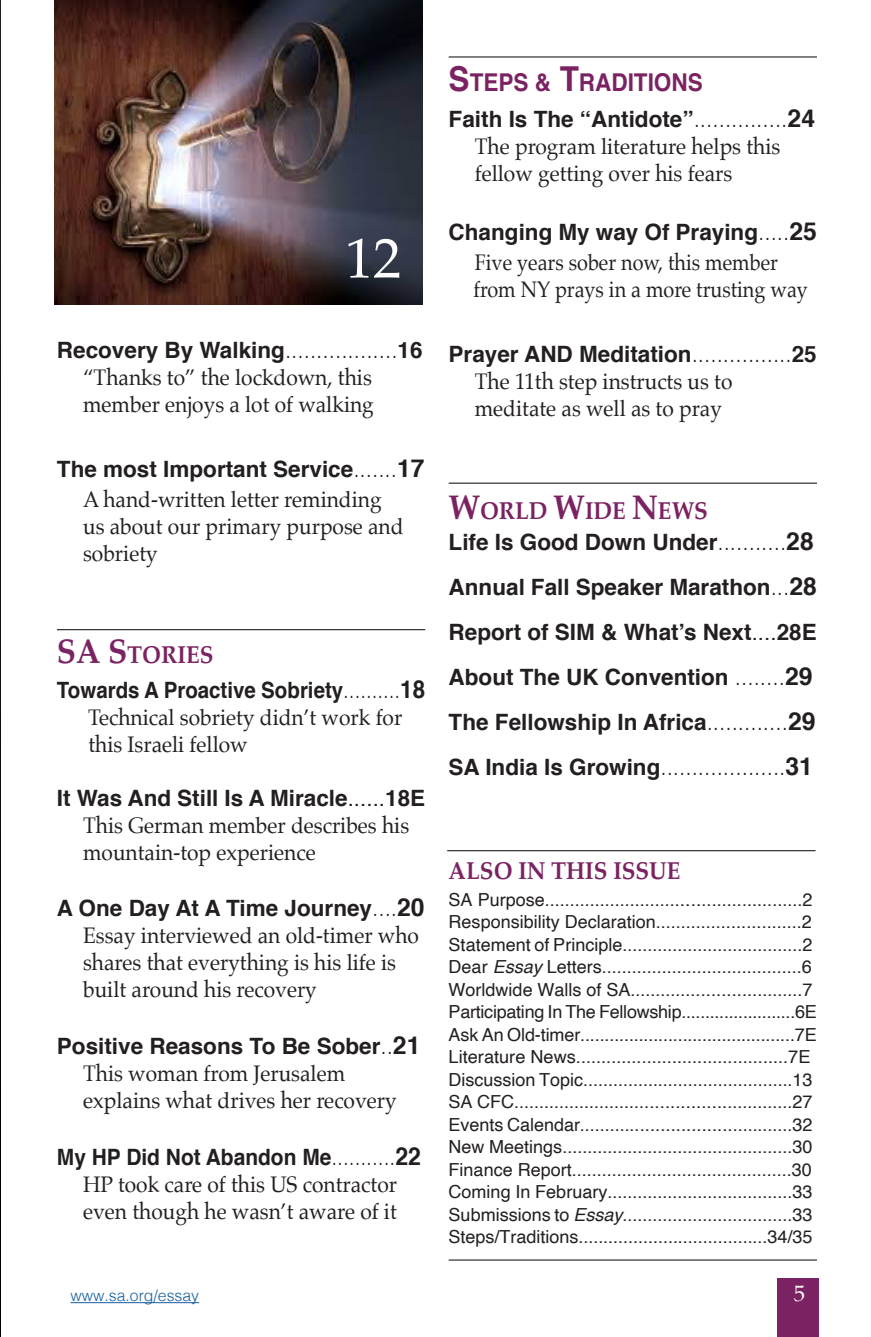
<style>
.page{position:relative;width:871px;height:1337px;background:#fff}
.page>*{position:absolute;margin:0;border:0;box-sizing:border-box;transform-origin:0 0}
.t1{font:56.25px "Palatino";color:#fff}
.t2{font:700 24.53px "Palatino";color:#7b2362;scale:.92 1}
.t3{font:700 24.53px "Helvetica";color:#7b2362;scale:.92 1}
.t4{font:22.5px/27px "Palatino";color:#231f20;scale:.93 1}
.t5{font:700 22.5px "Helvetica";color:#231f20}
.t6{font:22.5px/27px "Palatino";color:#231f20;scale:.88 1}
.t7{font:300 22.5px "Helvetica";color:#231f20}
.t8{font:700 22.5px "Helvetica";color:#231f20;scale:.91 1}
.t9{font:700 22.5px "Helvetica";color:#231f20;scale:.93 1}
.t10{font:22.5px "Palatino";color:#fff}
.Body_Sans_1{font:18px "Helvetica";color:#231f20}
.Body_Sans_Drop_1{font:18px "Helvetica";letter-spacing:-.015em;color:#231f20}
.t11{font:300 15.75px "Helvetica";color:#175d9e}
.s1{font-weight:300}
.s2{font-size:24.75px}
.s3{font-size:34.43px}
.s4{font-weight:400}
.s5{font-weight:700}
.s6{font-weight:700;font-size:24.75px}
.s7{font-style:italic}
</style>
<div class="page">
<hr style="left:0;top:0;width:1px;height:1336px;background:#000">
<img style="left:54px;top:0;width:368px;height:304px">
<hr style="left:449px;top:56px;width:368px;height:2px;background:#231f20">
<hr style="left:447px;top:850px;width:368px;height:1px;background:#231f20">
<hr style="left:449px;top:1259px;width:368px;height:1px;background:#231f20">
<div style="left:777px;top:1278px;width:42px;height:58px;background:#7b2362"></div>
<hr style="left:57px;top:629px;width:368px;height:1px;background:#231f20">
<hr style="left:449px;top:482px;width:368px;height:2px;background:#231f20">
<hr style="left:70px;top:1302px;width:129px;height:1px;background:#175d9e">
<h1 class="t1" style="left:345px;top:212px;width:58px">12</h1>
<p class="t5" style="left:57px;top:331px;width:367px">Recovery By Walking<span class="s1">..................</span>16</p>
<p class="t4" style="left:83px;top:363px;width:314px">“Thanks to” the lockdown, this member enjoys a lot of walking</p>
<p class="t5" style="left:57px;top:451px;width:369px">The most Important Service<span class="s1">.......</span><span class="s2">17</span></p>
<p class="t4" style="left:83px;top:485px;width:346px">A hand-written letter reminding us about our primary purpose and sobriety</p>
<p class="t2" style="left:57px;top:634px;width:172px"><span class="s3">SA S</span>TORIES</p>
<p class="t8" style="left:57px;top:671px;width:406px">Towards A Proactive Sobriety<span class="s1">..........</span><span class="s2">18</span></p>
<p class="t4" style="left:88px;top:703px;width:339px">Technical sobriety didn’t work for this Israeli fellow</p>
<p class="t5" style="left:57px;top:779px;width:370px">It Was And Still Is A Miracle<span class="s4">......</span>18E</p>
<p class="t4" style="left:83px;top:811px;width:352px">This German member describes his mountain-top experience</p>
<p class="t5" style="left:57px;top:890px;width:369px">A One Day At A Time Journey<span class="s1">....</span><span class="s2">20</span></p>
<p class="t4" style="left:83px;top:922px;width:363px">Essay interviewed an old-timer who shares that everything is his life is built around his recovery</p>
<p class="t5" style="left:57px;top:1028px;width:365px">Positive Reasons To Be Sober<span class="s1">..</span><span class="s2">21</span></p>
<p class="t4" style="left:83px;top:1059px;width:339px">This woman from Jerusalem explains what drives her recovery</p>
<p class="t9" style="left:57px;top:1138px;width:393px">My HP Did Not Abandon Me<span class="s1">...........</span><span class="s2">22</span></p>
<p class="t4" style="left:83px;top:1170px;width:339px">HP took care of this US contractor</p>
<p class="t4" style="left:83px;top:1197px;width:339px">even though he wasn’t aware of it</p>
<p class="t3" style="left:449px;top:62px;width:278px"><span class="s3">S</span>TEPS &amp; <span class="s3">T</span>RADITIONS</p>
<p class="t5" style="left:449px;top:101px;width:368px">Faith Is The “Antidote”<span class="s1">...............</span><span class="s2">24</span></p>
<p class="t4" style="left:475px;top:133px;width:330px">The program literature helps this fellow getting over his fears</p>
<p class="t5" style="left:449px;top:214px;width:370px">Changing My way Of Praying<span class="s1">.....</span><span class="s2">25</span></p>
<p class="t6" style="left:473px;top:248px;width:382px">Five years sober now, this member from NY prays in a more trusting way</p>
<p class="t5" style="left:449px;top:336px;width:370px">Prayer AND Meditation<span class="s1">................</span>25</p>
<p class="t4" style="left:475px;top:367px;width:279px">The 11th step instructs us to meditate as well as to pray</p>
<p class="t2" style="left:449px;top:489px;width:283px"><span class="s3">W</span>ORLD <span class="s3">W</span>IDE <span class="s3">N</span>EWS</p>
<p class="t5" style="left:449px;top:524px;width:367px">Life Is Good Down Under<span class="s1">...........</span><span class="s2">28</span></p>
<p class="t5" style="left:449px;top:569px;width:370px">Annual Fall Speaker Marathon<span class="s1">...</span><span class="s2">28</span></p>
<p class="t5" style="left:449px;top:614px;width:369px">Report of SIM &amp; What’s Next<span class="s4">....</span>28E</p>
<p class="t5" style="left:449px;top:659px;width:365px">About The UK Convention <span class="s1">........</span><span class="s2">29</span></p>
<p class="t5" style="left:449px;top:704px;width:368px">The Fellowship In Africa<span class="s1">.............</span><span class="s2">29</span></p>
<p class="t7" style="left:449px;top:748px;width:366px"><span class="s5">SA India Is Growing</span>....................<span class="s6">31</span></p>
<p class="t2" style="left:449px;top:849px;width:254px">ALSO IN THIS ISSUE</p>
<p class="Body_Sans_1" style="left:449px;top:885px;width:365px">SA Purpose...................................................2</p>
<p class="Body_Sans_1" style="left:449px;top:908px;width:365px">Responsibility Declaration.............................2</p>
<p class="Body_Sans_1" style="left:449px;top:930px;width:365px">Statement of Principle....................................2</p>
<p class="Body_Sans_1" style="left:449px;top:953px;width:365px">Dear <span class="s7">Essay</span> Letters........................................6</p>
<p class="Body_Sans_1" style="left:449px;top:975px;width:365px">Worldwide Walls of SA..................................7</p>
<p class="Body_Sans_Drop_1" style="left:449px;top:998px;width:370px">Participating In The Fellowship........................6E</p>
<p class="Body_Sans_Drop_1" style="left:449px;top:1020px;width:370px">Ask An Old-timer............................................7E</p>
<p class="Body_Sans_1" style="left:449px;top:1043px;width:363px">Literature News..........................................7E</p>
<p class="Body_Sans_1" style="left:449px;top:1065px;width:365px">Discussion Topic..........................................13</p>
<p class="Body_Sans_1" style="left:449px;top:1088px;width:365px">SA CFC.......................................................27</p>
<p class="Body_Sans_1" style="left:449px;top:1110px;width:365px">Events Calendar..........................................32</p>
<p class="Body_Sans_1" style="left:449px;top:1133px;width:365px">New Meetings..............................................30</p>
<p class="Body_Sans_1" style="left:449px;top:1155px;width:365px">Finance Report............................................30</p>
<p class="Body_Sans_1" style="left:449px;top:1178px;width:365px">Coming In February.....................................33</p>
<p class="Body_Sans_1" style="left:449px;top:1200px;width:365px">Submissions to <span class="s7">Essay</span>..................................33</p>
<p class="Body_Sans_1" style="left:449px;top:1223px;width:365px">Steps/Traditions......................................34/35</p>
<p class="t11" style="left:70px;top:1282px;width:130px">www.sa.org/essay</p>
<p class="t10" style="left:793px;top:1275px;width:13px">5</p>
</div>
